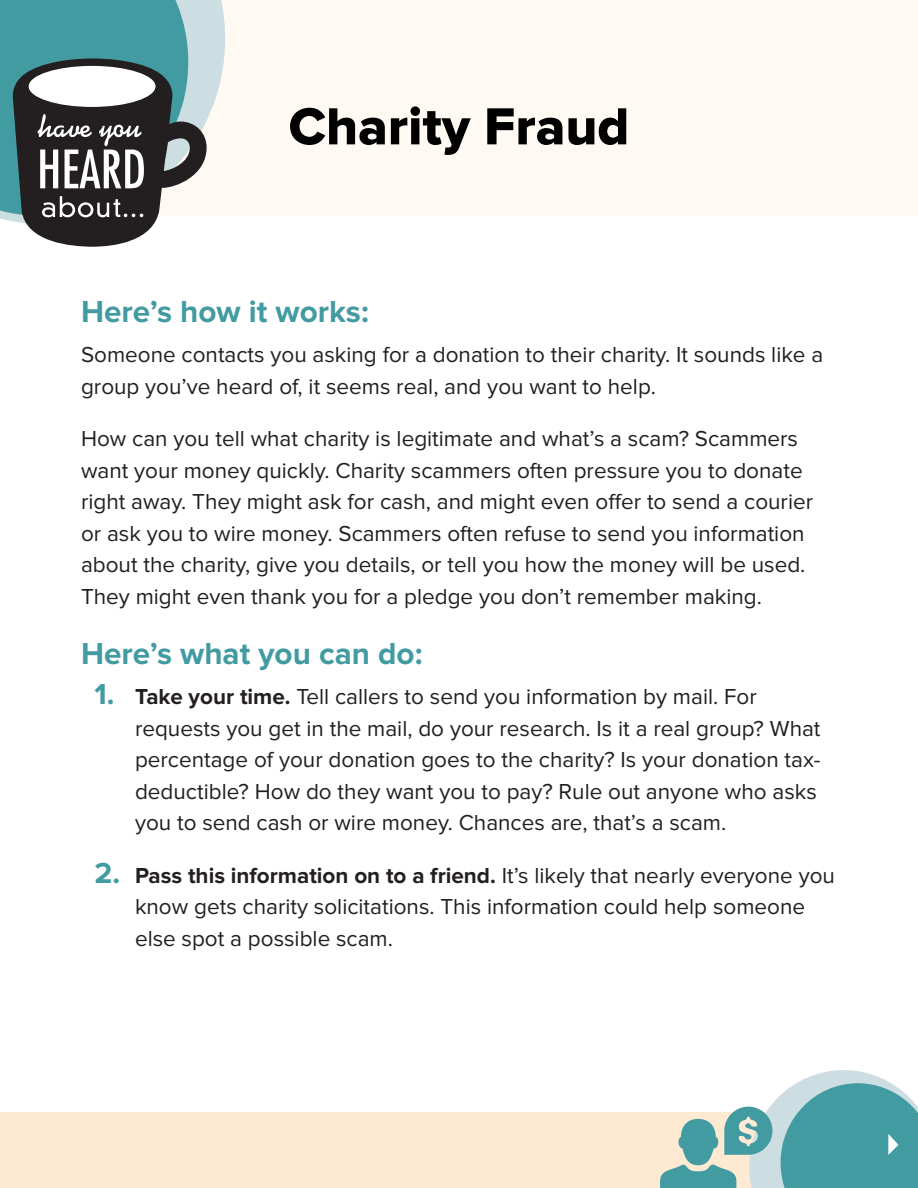
<style>
.page{position:relative;width:918px;height:1188px;background:#fff}
.page>*{position:absolute;margin:0;border:0;box-sizing:border-box;transform-origin:0 0}
.Title_1{font:54px "Proxima Nova Extrabld";color:#000}
.t1{font:700 31.5px "Proxima Nova";color:#419ba1}
.Paragraph{font:22.5px/31.5px "Proxima Nova";color:#231f20}
.s1{font-weight:700;font-size:30px;color:#419ba1}
.s2{font-weight:700}
</style>
<div class="page">
<div style="left:0;top:1112px;width:918px;height:76px;background:#fee9d3"></div>
<div style="left:0;top:0;width:918px;height:216px;background:#fef9f2"></div>
<svg style="left:207px;top:0;width:18px;height:119px;fill:#ccdee1"></svg>
<svg style="left:0;top:0;width:207px;height:247px"></svg>
<svg style="left:660px;top:1070px;width:258px;height:118px"></svg>
<p class="Title_1" style="left:289px;top:95px;width:342px">Charity Fraud</p>
<h2 class="t1" style="left:81px;top:293px;width:289px">Here’s how it works:</h2>
<p class="Paragraph" style="left:81px;top:339px;width:744px">Someone contacts you asking for a donation to their charity. It sounds like a group you’ve heard of, it seems real, and you want to help.</p>
<p class="Paragraph" style="left:81px;top:423px;width:734px">How can you tell what charity is legitimate and what’s a scam? Scammers want your money quickly. Charity scammers often pressure you to donate right away. They might ask for cash, and might even offer to send a courier or ask you to wire money. Scammers often refuse to send you information about the charity, give you details, or tell you how the money will be used.<br>They might even thank you for a pledge you don’t remember making.</p>
<h2 class="t1" style="left:81px;top:635px;width:343px">Here’s what you can do:</h2>
<p class="Paragraph" style="left:135px;top:681px;width:687px;text-indent:-40px"><span class="s1">1.</span> <span class="s2">Take your time.</span> Tell callers to send you information by mail. For requests you get in the mail, do your research. Is it a real group? What percentage of your donation goes to the charity? Is your donation tax&shy;deductible? How do they want you to pay? Rule out anyone who asks you to send cash or wire money. Chances are, that’s a scam.</p>
<p class="Paragraph" style="left:135px;top:860px;width:702px;text-indent:-40px"><span class="s1">2.</span> <span class="s2">Pass this information on to a friend.</span> It’s likely that nearly everyone you know gets charity solicitations. This information could help someone else spot a possible scam.</p>
</div>
